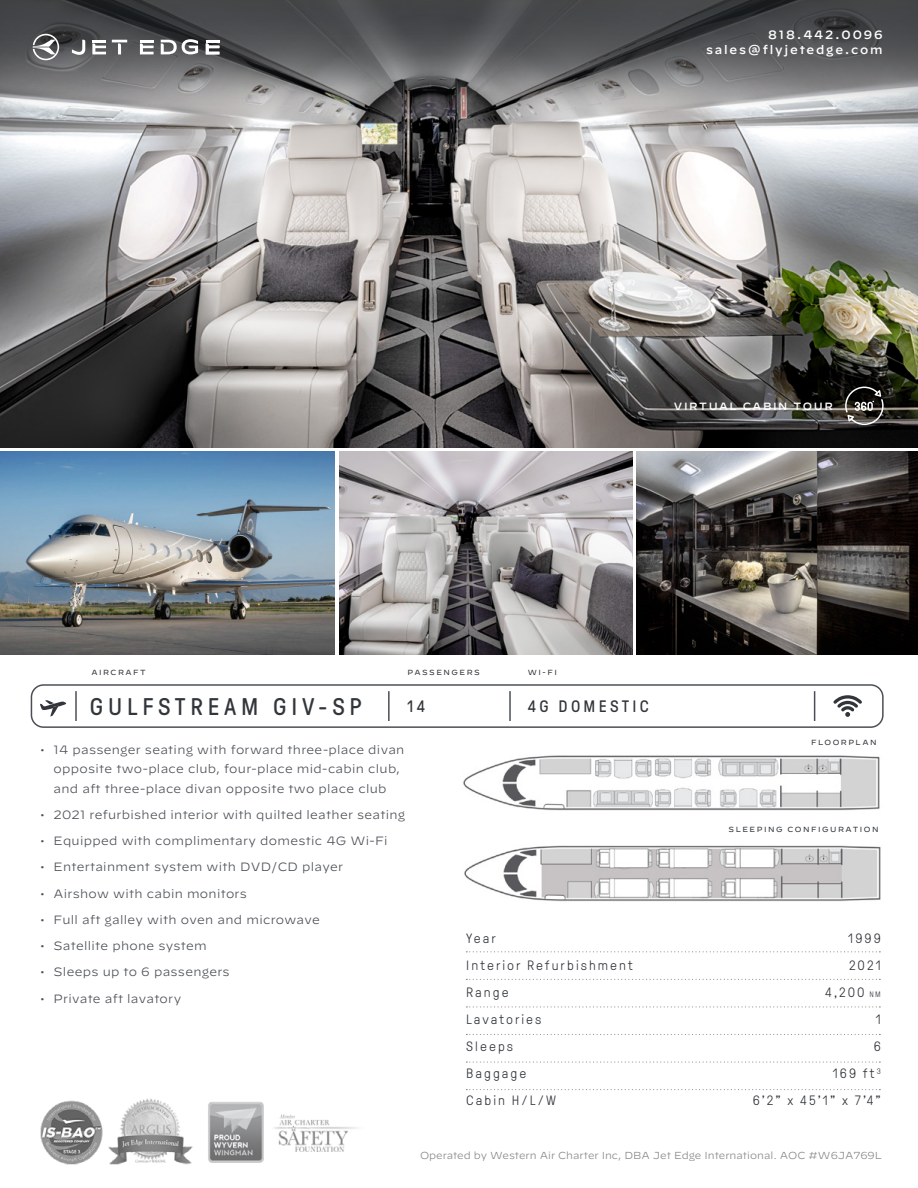
<style>
.page{position:relative;width:918px;height:1188px;background:#fff}
.page>*{position:absolute;margin:0;border:0;box-sizing:border-box;transform-origin:0 0}
.t1{font:24px "GT Pressura";letter-spacing:.2em;color:#32363b}
.t2{font:16.5px "GT Pressura";letter-spacing:.2em;color:#32363b}
.t3{font:300 13.5px/27px "GT Pressura";letter-spacing:.15em;color:#32363b;text-align:right}
.t4{font:300 12px/19.5px "Decimal";letter-spacing:.025em;color:#4b4f55}
.t5{font:500 12px/14.4px "Decimal";letter-spacing:.15em;color:#fff;text-align:right}
.t6{font:500 10.5px "Decimal";letter-spacing:.15em;color:#fff}
.t7{font:300 10.2px "Decimal";color:#878787}
.t8{font:7.5px "Decimal";letter-spacing:.2em;color:#32363b}
.s1{font-size:7.8px}
</style>
<div class="page">
<div style="left:31px;top:684px;width:853px;height:44px;border:2px solid #4b4f55;border-radius:12px"></div>
<hr style="left:388px;top:691px;width:2px;height:30px;background:#4b4f55">
<hr style="left:509px;top:691px;width:2px;height:30px;background:#4b4f55">
<svg style="left:833px;top:695px;width:29px;height:22px"></svg>
<img style="left:0;top:114px;width:918px;height:334px">
<img style="left:0;top:452px;width:335px;height:202px">
<img style="left:339px;top:452px;width:294px;height:202px">
<img style="left:0;top:0;width:918px;height:114px">
<svg style="left:466px;top:951px;width:414px;height:1px"></svg>
<svg style="left:466px;top:979px;width:414px;height:1px"></svg>
<img style="left:463px;top:755px;width:417px;height:56px">
<svg style="left:40px;top:700px;width:26px;height:17px"></svg>
<hr style="left:814px;top:691px;width:1px;height:30px;background:#4b4f55">
<hr style="left:75px;top:691px;width:2px;height:30px;background:#4b4f55">
<img style="left:637px;top:452px;width:281px;height:202px">
<svg style="left:466px;top:1006px;width:414px;height:2px"></svg>
<svg style="left:466px;top:1034px;width:414px;height:1px"></svg>
<svg style="left:466px;top:1061px;width:414px;height:2px"></svg>
<svg style="left:466px;top:1089px;width:414px;height:1px"></svg>
<img style="left:464px;top:845px;width:417px;height:57px">
<svg style="left:845px;top:387px;width:39px;height:38px"></svg>
<svg style="left:33px;top:34px;width:26px;height:26px"></svg>
<svg style="left:72px;top:40px;width:13px;height:15px"></svg>
<svg style="left:112px;top:40px;width:15px;height:14px"></svg>
<svg style="left:92px;top:40px;width:14px;height:14px"></svg>
<svg style="left:140px;top:40px;width:14px;height:14px"></svg>
<svg style="left:206px;top:40px;width:13px;height:14px"></svg>
<svg style="left:161px;top:39px;width:37px;height:15px"></svg>
<img style="left:40px;top:1098px;width:317px;height:66px">
<p class="t5" style="left:706px;top:26px;width:178px">818.442.0096 sales@flyjetedge.com</p>
<p class="t6" style="left:674px;top:396px;width:160px">VIRTUAL CABIN TOUR</p>
<p class="t8" style="left:91px;top:668px;width:56px">AIRCRAFT</p>
<p class="t8" style="left:408px;top:668px;width:74px">PASSENGERS</p>
<h1 class="t1" style="left:90px;top:694px;width:273px">GULFSTREAM GIV-SP</h1>
<h2 class="t2" style="left:408px;top:697px;width:19px">14</h2>
<p class="t8" style="left:528px;top:668px;width:31px">WI-FI</p>
<h2 class="t2" style="left:528px;top:697px;width:122px">4G DOMESTIC</h2>
<p class="t4" style="left:54px;top:740px;width:352px;text-indent:-14px">• 14 passenger seating with forward three-place divan opposite two-place club, four-place mid-cabin club, and aft three-place divan opposite two place club</p>
<p class="t4" style="left:40px;top:805px;width:367px">• 2021 refurbished interior with quilted leather seating</p>
<p class="t4" style="left:40px;top:831px;width:349px">• Equipped with complimentary domestic 4G Wi-Fi</p>
<p class="t4" style="left:40px;top:858px;width:305px">• Entertainment system with DVD/CD player</p>
<p class="t4" style="left:40px;top:884px;width:208px">• Airshow with cabin monitors</p>
<p class="t4" style="left:40px;top:910px;width:281px">• Full aft galley with oven and microwave</p>
<p class="t4" style="left:40px;top:936px;width:168px">• Satellite phone system</p>
<p class="t4" style="left:40px;top:963px;width:191px">• Sleeps up to 6 passengers</p>
<p class="t4" style="left:40px;top:989px;width:143px">• Private aft lavatory</p>
<p class="t3" style="left:466px;top:925px;width:168px;text-align:left">Year<br>Interior Refurbishment<br>Range<br>Lavatories<br>Sleeps<br>Baggage<br>Cabin H/L/W</p>
<p class="t8" style="left:811px;top:738px;width:67px">FLOORPLAN</p>
<p class="t8" style="left:729px;top:825px;width:151px">SLEEPING CONFIGURATION</p>
<p class="t3" style="left:753px;top:925px;width:130px">1999<br>2021<br>4,200 <span class="s1">NM<br></span>1<br>6<br>169 ft<sup>3<br></sup>6’2” x 45’1” x 7’4”</p>
<p class="t7" style="left:420px;top:1150px;width:463px">Operated by Western Air Charter Inc, DBA Jet Edge International. AOC #W6JA769L</p>
</div>
